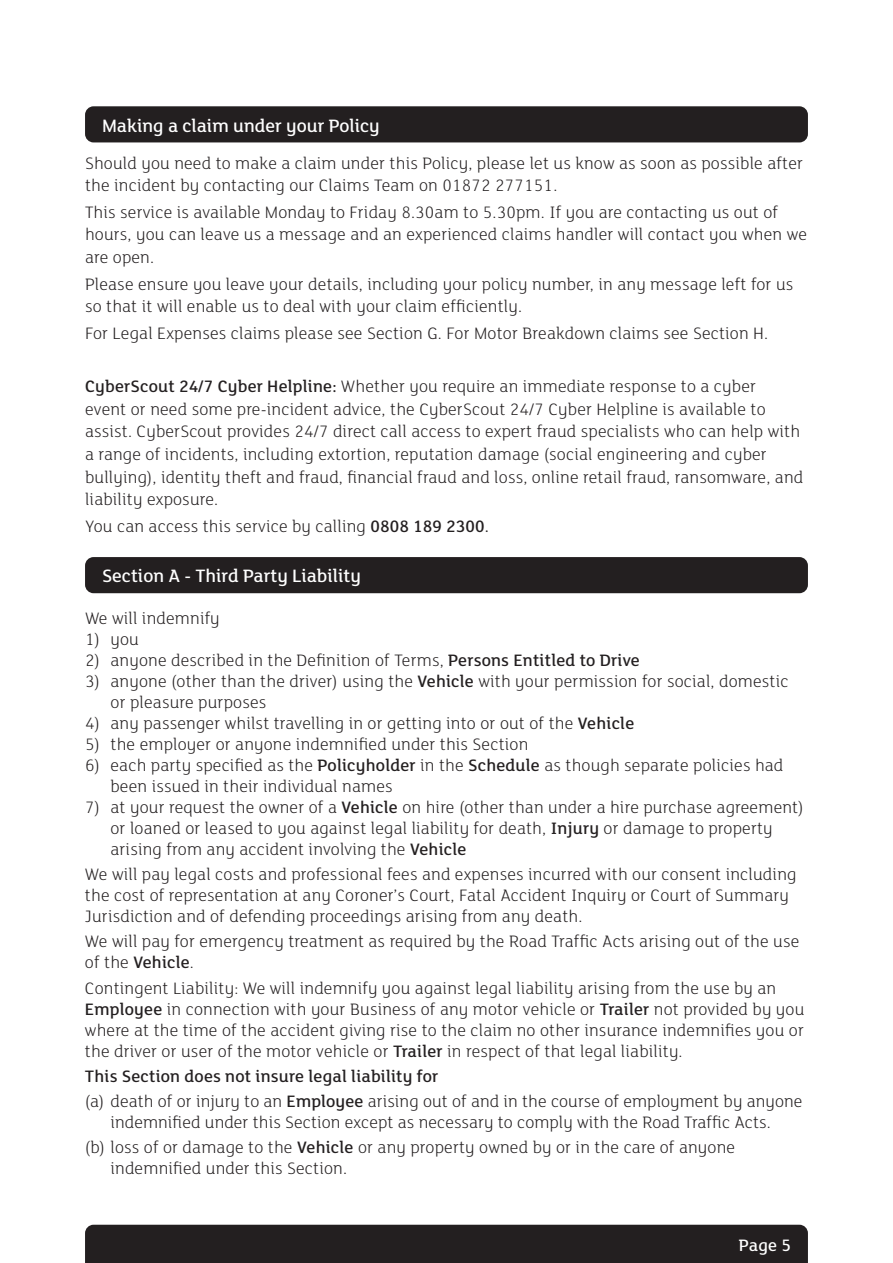
<style>
.page{position:relative;width:893px;height:1263px;background:#fff}
.page>*{position:absolute;margin:0;border:0;box-sizing:border-box;transform-origin:0 0}
.t1{font:500 19.5px "FS Lola";color:#fff}
.t2{font:300 18px/21px "FS Lola";letter-spacing:.01em;color:#231f20}
.t3{font:500 18px "FS Lola";color:#fff}
.s1{font-weight:500}
.s2{font-weight:400}
</style>
<div class="page">
<div style="left:85px;top:1225px;width:723px;height:38px;background:#231f20"></div>
<div style="left:85px;top:557px;width:723px;height:36px;background:#231f20;border-radius:9px"></div>
<div style="left:85px;top:106px;width:723px;height:36px;background:#231f20;border-radius:9px"></div>
<p class="t1" style="left:102px;top:113px;width:279px">Making a claim under your Policy</p>
<p class="t2" style="left:85px;top:151px;width:719px;line-height:22.5px">Should you need to make a claim under this Policy, please let us know as soon as possible after the incident by contacting our Claims Team on 01872 277151.</p>
<p class="t2" style="left:85px;top:200px;width:723px;line-height:22.5px">This service is available Monday to Friday 8.30am to 5.30pm. If you are contacting us out of hours, you can leave us a message and an experienced claims handler will contact you when we are open.</p>
<p class="t2" style="left:85px;top:272px;width:710px;line-height:22.5px">Please ensure you leave your details, including your policy number, in any message left for us so that it will enable us to deal with your claim efficiently.</p>
<p class="t2" style="left:85px;top:322px;width:685px">For Legal Expenses claims please see Section G. For Motor Breakdown claims see Section H.</p>
<p class="t2" style="left:85px;top:375px;width:720px;line-height:22.5px"><span class="s1">CyberScout 24/7 Cyber Helpline:</span> Whether you require an immediate response to a cyber<br>event or need some pre-incident advice, the CyberScout 24/7 Cyber Helpline is available to assist. CyberScout provides 24/7 direct call access to expert fraud specialists who can help with a range of incidents, including extortion, reputation damage (social engineering and cyber bullying), identity theft and fraud, financial fraud and loss, online retail fraud, ransomware, and liability exposure.</p>
<p class="t2" style="left:85px;top:515px;width:405px">You can access this service by calling <span class="s1">0808 189 2300</span><span class="s2">.</span></p>
<p class="t1" style="left:102px;top:563px;width:260px">Section A - Third Party Liability</p>
<p class="t2" style="left:85px;top:607px;width:136px">We will indemnify</p>
<p class="t2" style="left:85px;top:628px;width:55px">1) you</p>
<p class="t2" style="left:85px;top:649px;width:556px">2) anyone described in the Definition of Terms, <span class="s1">Persons Entitled to Drive</span></p>
<p class="t2" style="left:111px;top:670px;width:680px;text-indent:-25px">3) anyone (other than the driver) using the <span class="s1">Vehicle</span> with your permission for social, domestic or pleasure purposes</p>
<p class="t2" style="left:85px;top:712px;width:551px">4) any passenger whilst travelling in or getting into or out of the <span class="s1">Vehicle</span></p>
<p class="t2" style="left:85px;top:733px;width:445px">5) the employer or anyone indemnified under this Section</p>
<p class="t2" style="left:111px;top:754px;width:674px;text-indent:-25px">6) each party specified as the <span class="s1">Policyholder</span> in the <span class="s1">Schedule</span> as though separate policies had been issued in their individual names</p>
<p class="t2" style="left:110px;top:796px;width:695px;text-indent:-25px">7) at your request the owner of a <span class="s1">Vehicle</span> on hire (other than under a hire purchase agreement) or loaned or leased to you against legal liability for death, <span class="s1">Injury</span> or damage to property arising from any accident involving the <span class="s1">Vehicle</span></p>
<p class="t2" style="left:85px;top:863px;width:713px">We will pay legal costs and professional fees and expenses incurred with our consent including the cost of representation at any Coroner’s Court, Fatal Accident Inquiry or Court of Summary<br>Jurisdiction and of defending proceedings arising from any death.</p>
<p class="t2" style="left:85px;top:930px;width:716px">We will pay for emergency treatment as required by the Road Traffic Acts arising out of the use of the <span class="s1">Vehicle</span>.</p>
<p class="t2" style="left:85px;top:977px;width:721px">Contingent Liability: We will indemnify you against legal liability arising from the use by an <span class="s1">Employee</span> in connection with your Business of any motor vehicle or <span class="s1">Trailer</span> not provided by you where at the time of the accident giving rise to the claim no other insurance indemnifies you or the driver or user of the motor vehicle or <span class="s1">Trailer</span> in respect of that legal liability.</p>
<p class="t2" style="left:85px;top:1063px;width:719px;line-height:25.2px"><span class="s1">This Section does not insure legal liability for<br></span>(a) death of or injury to an <span class="s1">Employee</span> arising out of and in the course of employment by anyone</p>
<p class="t2" style="left:85px;top:1109px;width:687px;line-height:25.2px;text-indent:26px">indemnified under this Section except as necessary to comply with the Road Traffic Acts. (b) loss of or damage to the <span class="s1">Vehicle</span> or any property owned by or in the care of anyone</p>
<p class="t2" style="left:110px;top:1157px;width:238px">indemnified under this Section.</p>
<p class="t3" style="left:739px;top:1233px;width:54px">Page 5</p>
</div>
